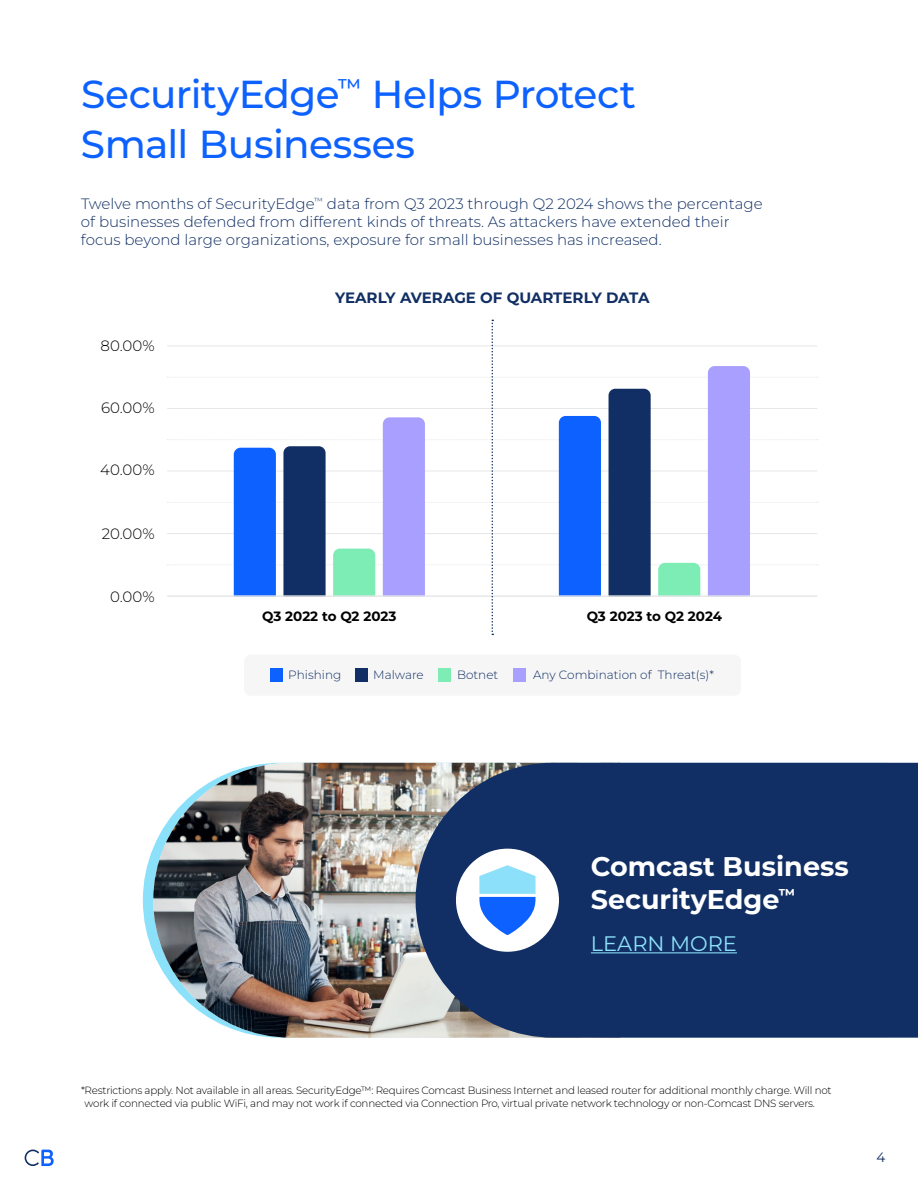
<style>
.page{position:relative;width:918px;height:1188px;background:#fff}
.page>*{position:absolute;margin:0;border:0;box-sizing:border-box;transform-origin:0 0}
.t1{font:500 39px/49.5px "Montserrat";letter-spacing:-.015em;color:#0d62ff}
.t2{font:700 27px/33px "Montserrat";color:#fff}
.t3{font:21px "Montserrat";color:#8de1fa}
.t4{font:300 15px/18px "Montserrat";color:#112f64}
.t5{font:300 15px "Montserrat";color:#000}
.t6{font:700 15px "Montserrat";color:#112f64}
.t7{font:700 13.5px "Montserrat";letter-spacing:-.005em;color:#000}
.t8{font:13.5px "Montserrat";color:#112f64}
.t9{font:300 12px "Montserrat";color:#112f64}
.t10{font:300 10.5px/12.6px "Montserrat";letter-spacing:-.02em;color:#000}
</style>
<div class="page">
<img style="left:153px;top:763px;width:263px;height:275px">
<svg style="left:416px;top:763px;width:502px;height:275px;background:#1c3869"></svg>
<svg style="left:167px;top:320px;width:651px;height:315px"></svg>
<hr style="left:591px;top:952px;width:146px;height:1px;background:#8de1fa">
<div style="left:244px;top:655px;width:497px;height:41px;background:#f6f6f6;border-radius:7px"></div>
<div style="left:270px;top:669px;width:12px;height:13px;background:#0d62ff"></div>
<div style="left:355px;top:669px;width:12px;height:13px;background:#112f64"></div>
<div style="left:439px;top:669px;width:12px;height:13px;background:#7dedb5"></div>
<div style="left:513px;top:669px;width:13px;height:13px;background:#a89fff"></div>
<div style="left:453px;top:845px;width:119px;height:120px;background:#112f64"></div>
<div style="left:456px;top:849px;width:103px;height:103px;background:#fff;border-radius:50%"></div>
<svg style="left:479px;top:865px;width:57px;height:70px"></svg>
<svg style="left:25px;top:1150px;width:29px;height:16px"></svg>
<h1 class="t1" style="left:81px;top:68px;width:557px">SecurityEdge<sup>™</sup> Helps Protect<br>Small Businesses</h1>
<p class="t4" style="left:81px;top:194px;width:683px">Twelve months of SecurityEdge<sup>™</sup> data from Q3 2023 through Q2 2024 shows the percentage of businesses defended from different kinds of threats. As attackers have extended their focus beyond large organizations, exposure for small businesses has increased.</p>
<h3 class="t5" style="left:101px;top:335px;width:56px">80.00%</h3>
<h3 class="t5" style="left:101px;top:398px;width:55px">60.00%</h3>
<h3 class="t5" style="left:100px;top:460px;width:56px">40.00%</h3>
<h3 class="t5" style="left:102px;top:523px;width:54px">20.00%</h3>
<h3 class="t5" style="left:110px;top:586px;width:46px">0.00%</h3>
<h3 class="t6" style="left:335px;top:286px;width:316px">YEARLY AVERAGE OF QUARTERLY DATA</h3>
<p class="t7" style="left:262px;top:607px;width:136px">Q3 2022 to Q2 2023</p>
<p class="t7" style="left:587px;top:607px;width:137px">Q3 2023 to Q2 2024</p>
<p class="t9" style="left:288px;top:667px;width:54px">Phishing</p>
<p class="t9" style="left:373px;top:667px;width:52px">Malware</p>
<p class="t9" style="left:457px;top:667px;width:43px">Botnet</p>
<p class="t9" style="left:533px;top:667px;width:182px">Any Combination of Threat(s)*</p>
<h2 class="t2" style="left:591px;top:848px;width:259px">Comcast Business<br>SecurityEdge<sup>™</sup></h2>
<h3 class="t3" style="left:591px;top:929px;width:148px">LEARN MORE</h3>
<p class="t10" style="left:85px;top:1084px;width:749px;text-indent:-4px">*Restrictions apply. Not available in all areas. SecurityEdge™: Requires Comcast Business Internet and leased router for additional monthly charge. Will not work if connected via public WiFi, and may not work if connected via Connection Pro, virtual private network technology or non-Comcast DNS servers.</p>
<p class="t8" style="left:876px;top:1147px;width:10px">4</p>
</div>
